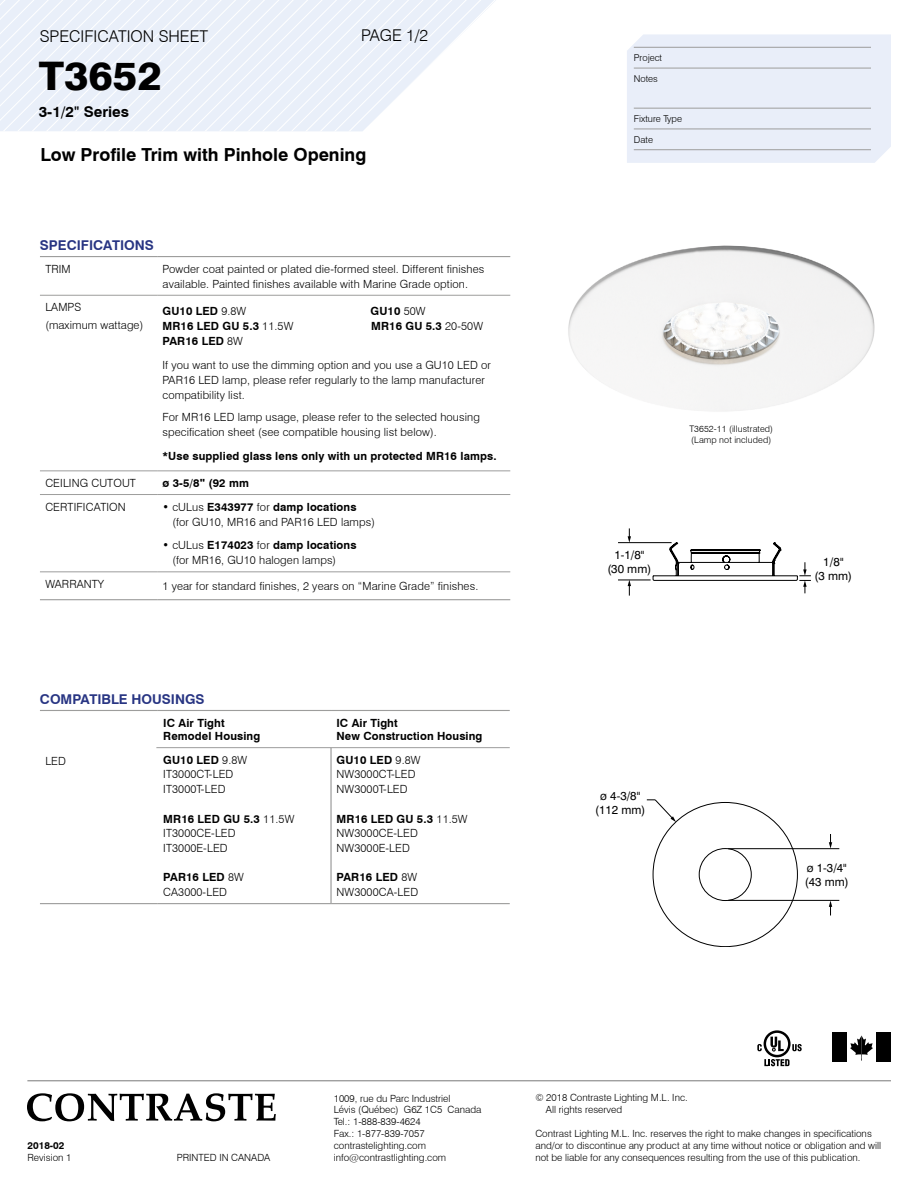
<style>
.page{position:relative;width:918px;height:1188px;background:#fff}
.page>*{position:absolute;margin:0;border:0;box-sizing:border-box;transform-origin:0 0}
.t1{font:800 39.45px "Swiss 721 BT";color:#000;scale:1.05 1}
.t2{font:700 18px "Swiss 721 BT";color:#000}
.t3{font:300 16.2px "Swiss 721 BT";color:#000}
.t4{font:700 14.7px "Swiss 721 BT";color:#000}
.t5{font:700 13.5px "Swiss 721 BT";color:#283583}
.t6{font:11.7px/14px "Swiss 721 BT";color:#000;text-align:center}
.t7{font:300 11.25px/14.7px "Swiss 721 BT";letter-spacing:.01em;color:#000}
.t8{font:700 11.25px/13.5px "Swiss 721 BT";letter-spacing:.01em;color:#000}
.t9{font:300 9.9px/11.9px "Swiss 721 BT";color:#000}
.t10{font:700 9.9px "Swiss 721 BT";color:#000}
.t11{font:300 9.45px/20.9px "Swiss 721 BT";color:#000}
.t12{font:300 9px/10.8px "Swiss 721 BT";letter-spacing:.01em;color:#000}
.s1{font-family:"Arial";font-weight:400}
.s2{font-weight:300}
.s3{font-weight:700}
.s4{font-family:"Arial"}
</style>
<div class="page">
<svg style="left:0;top:0;width:496px;height:131px"></svg>
<div style="left:627px;top:34px;width:264px;height:129px;background:#e9eef9"></div>
<hr style="left:634px;top:47px;width:237px;height:1px;background:#9d9d9c">
<hr style="left:634px;top:68px;width:237px;height:1px;background:#9d9d9c">
<hr style="left:634px;top:108px;width:237px;height:1px;background:#9d9d9c">
<hr style="left:634px;top:129px;width:237px;height:1px;background:#9d9d9c">
<hr style="left:634px;top:149px;width:237px;height:1px;background:#9d9d9c">
<svg style="left:764px;top:1059px;width:26px;height:7px"></svg>
<svg style="left:792px;top:1044px;width:10px;height:7px"></svg>
<svg style="left:764px;top:1030px;width:27px;height:27px"></svg>
<svg style="left:766px;top:1033px;width:22px;height:22px"></svg>
<svg style="left:770px;top:1037px;width:14px;height:14px"></svg>
<svg style="left:757px;top:1044px;width:5px;height:7px"></svg>
<div style="left:876px;top:1033px;width:15px;height:29px;background:#000"></div>
<div style="left:832px;top:1033px;width:15px;height:29px;background:#000"></div>
<svg style="left:850px;top:1036px;width:23px;height:24px"></svg>
<hr style="left:27px;top:1080px;width:864px;height:1px;background:#878787">
<svg style="left:27px;top:1093px;width:249px;height:28px"></svg>
<hr style="left:40px;top:295px;width:117px;height:1px;background:#9d9d9c">
<hr style="left:157px;top:295px;width:353px;height:1px;background:#9d9d9c">
<hr style="left:40px;top:471px;width:117px;height:1px;background:#9d9d9c">
<hr style="left:157px;top:471px;width:353px;height:1px;background:#9d9d9c">
<hr style="left:40px;top:494px;width:117px;height:1px;background:#9d9d9c">
<hr style="left:157px;top:494px;width:353px;height:1px;background:#9d9d9c">
<hr style="left:40px;top:572px;width:117px;height:1px;background:#9d9d9c">
<hr style="left:157px;top:572px;width:353px;height:1px;background:#9d9d9c">
<hr style="left:40px;top:256px;width:117px;height:1px;background:#9d9d9c">
<hr style="left:157px;top:256px;width:353px;height:1px;background:#9d9d9c">
<hr style="left:40px;top:599px;width:117px;height:1px;background:#9d9d9c">
<hr style="left:157px;top:599px;width:353px;height:1px;background:#9d9d9c">
<hr style="left:156px;top:747px;width:175px;height:1px;background:#9d9d9c">
<hr style="left:331px;top:747px;width:179px;height:1px;background:#9d9d9c">
<hr style="left:331px;top:748px;width:1px;height:155px;background:#878787">
<hr style="left:40px;top:710px;width:117px;height:1px;background:#9d9d9c">
<hr style="left:157px;top:710px;width:174px;height:1px;background:#9d9d9c">
<hr style="left:331px;top:710px;width:179px;height:1px;background:#9d9d9c">
<hr style="left:40px;top:903px;width:117px;height:1px;background:#9d9d9c">
<hr style="left:157px;top:903px;width:174px;height:1px;background:#9d9d9c">
<hr style="left:331px;top:903px;width:179px;height:1px;background:#9d9d9c">
<svg style="left:647px;top:799px;width:151px;height:148px"></svg>
<hr style="left:728px;top:848px;width:111px;height:1px;background:#000">
<hr style="left:728px;top:900px;width:111px;height:1px;background:#000">
<svg style="left:829px;top:901px;width:3px;height:14px"></svg>
<svg style="left:829px;top:834px;width:3px;height:15px"></svg>
<hr style="left:618px;top:542px;width:54px;height:1px;background:#000">
<hr style="left:618px;top:580px;width:33px;height:1px;background:#000">
<svg style="left:628px;top:580px;width:3px;height:16px"></svg>
<svg style="left:628px;top:528px;width:3px;height:15px"></svg>
<svg style="left:652px;top:542px;width:159px;height:51px"></svg>
<img style="left:568px;top:245px;width:307px;height:166px">
<h3 class="t3" style="left:40px;top:27px;width:170px">SPECIFICATION SHEET</h3>
<h3 class="t3" style="left:361px;top:26px;width:68px">PAGE 1/2</h3>
<h1 class="t1" style="left:39px;top:52px;width:119px">T3652</h1>
<h3 class="t4" style="left:39px;top:103px;width:92px">3-1/2<span class="s1">"</span> Series</h3>
<h2 class="t2" style="left:40px;top:144px;width:327px">Low Profile Trim with Pinhole Opening</h2>
<p class="t5" style="left:40px;top:237px;width:115px">SPECIFICATIONS</p>
<p class="t7" style="left:45px;top:261px;width:27px">TRIM</p>
<p class="t7" style="left:163px;top:261px;width:323px">Powder coat painted or plated die-formed steel. Different finishes available. Painted finishes available with Marine Grade option.</p>
<p class="t7" style="left:45px;top:298px;width:99px;line-height:17.7px">LAMPS<br>(maximum wattage)</p>
<p class="t8" style="left:163px;top:304px;width:85px">GU10 LED <span class="s2">9.8W</span></p>
<p class="t8" style="left:371px;top:304px;width:56px">GU10 <span class="s2">50W</span></p>
<p class="t8" style="left:163px;top:319px;width:132px">MR16 LED GU 5.3 <span class="s2">11.5W</span></p>
<p class="t8" style="left:371px;top:319px;width:113px">MR16 GU 5.3 <span class="s2">20-50W</span></p>
<p class="t7" style="left:163px;top:329px;width:330px;line-height:23.7px"><span class="s3">PAR16 LED</span> 8W<br>If you want to use the dimming option and you use a GU10 LED or</p>
<p class="t7" style="left:163px;top:372px;width:324px">PAR16 LED lamp, please refer regularly to the lamp manufacturer compatibility list.</p>
<p class="t7" style="left:163px;top:409px;width:319px">For MR16 LED lamp usage, please refer to the selected housing specification sheet (see compatible housing list below).</p>
<p class="t8" style="left:163px;top:449px;width:336px">*Use supplied glass lens only with un protected MR16 lamps.</p>
<p class="t7" style="left:45px;top:475px;width:92px">CEILING CUTOUT</p>
<p class="t8" style="left:163px;top:476px;width:88px">ø 3-5/8<span class="s4">"</span> (92 mm</p>
<p class="t7" style="left:45px;top:499px;width:82px">CERTIFICATION</p>
<p class="t7" style="left:172px;top:499px;width:204px;text-indent:-10px">• cULus <span class="s3">E343977</span> for <span class="s3">damp locations </span>(for GU10, MR16 and PAR16 LED lamps)</p>
<p class="t7" style="left:172px;top:538px;width:186px;text-indent:-10px">• cULus <span class="s3">E174023</span> for <span class="s3">damp locations </span>(for MR16, GU10 halogen lamps)</p>
<p class="t7" style="left:45px;top:576px;width:60px">WARRANTY</p>
<p class="t7" style="left:163px;top:579px;width:317px">1 year for standard finishes, 2 years on “Marine Grade” finishes.</p>
<p class="t5" style="left:40px;top:691px;width:166px">COMPATIBLE HOUSINGS</p>
<p class="t7" style="left:45px;top:753px;width:22px">LED</p>
<p class="t8" style="left:163px;top:716px;width:99px">IC Air Tight<br>Remodel Housing</p>
<p class="t8" style="left:336px;top:716px;width:148px">IC Air Tight<br>New Construction Housing</p>
<p class="t7" style="left:163px;top:752px;width:85px"><span class="s3">GU10 LED</span> 9.8W<br>IT3000CT-LED<br>IT3000T-LED</p>
<p class="t7" style="left:163px;top:811px;width:133px"><span class="s3">MR16 LED GU 5.3</span> 11.5W<br>IT3000CE-LED<br>IT3000E-LED</p>
<p class="t7" style="left:163px;top:870px;width:82px"><span class="s3">PAR16 LED</span> 8W<br>CA3000-LED</p>
<p class="t7" style="left:337px;top:752px;width:85px"><span class="s3">GU10 LED</span> 9.8W<br>NW3000CT-LED<br>NW3000T-LED</p>
<p class="t7" style="left:337px;top:811px;width:133px"><span class="s3">MR16 LED GU 5.3</span> 11.5W<br>NW3000CE-LED<br>NW3000E-LED</p>
<p class="t7" style="left:337px;top:870px;width:83px"><span class="s3">PAR16 LED</span> 8W<br>NW3000CA-LED</p>
<p class="t11" style="left:634px;top:47px;width:30px">Project<br>Notes</p>
<p class="t11" style="left:634px;top:108px;width:50px">Fixture Type<br>Date</p>
<p class="t12" style="left:689px;top:424px;width:85px">T3652-11 (illustrated) (Lamp not included)</p>
<p class="t6" style="left:607px;top:548px;width:45px">1-1/8" (30 mm)</p>
<p class="t6" style="left:815px;top:555px;width:39px">1/8"<br>(3 mm)</p>
<p class="t6" style="left:595px;top:789px;width:52px">ø 4-3/8" (112 mm)</p>
<p class="t6" style="left:805px;top:861px;width:45px;text-align:left">ø 1-3/4" (43 mm)</p>
<p class="t10" style="left:28px;top:1140px;width:38px">2018-02</p>
<p class="t9" style="left:28px;top:1151px;width:45px">Revision 1</p>
<p class="t9" style="left:177px;top:1151px;width:95px">PRINTED IN CANADA</p>
<p class="t9" style="left:334px;top:1092px;width:149px">1009, rue du Parc Industriel<br>Lévis (Québec) G6Z 1C5 Canada<br>Tel.: 1-888-839-4624<br>Fax.: 1-877-839-7057 contrastelighting.com info@contrastlighting.com</p>
<p class="t9" style="left:546px;top:1091px;width:143px;text-indent:-11px">© 2018 Contraste Lighting M.L. Inc.<br>All rights reserved</p>
<p class="t9" style="left:535px;top:1128px;width:347px">Contrast Lighting M.L. Inc. reserves the right to make changes in specifications and/or to discontinue any product at any time without notice or obligation and will not be liable for any consequences resulting from the use of this publication.</p>
</div>
